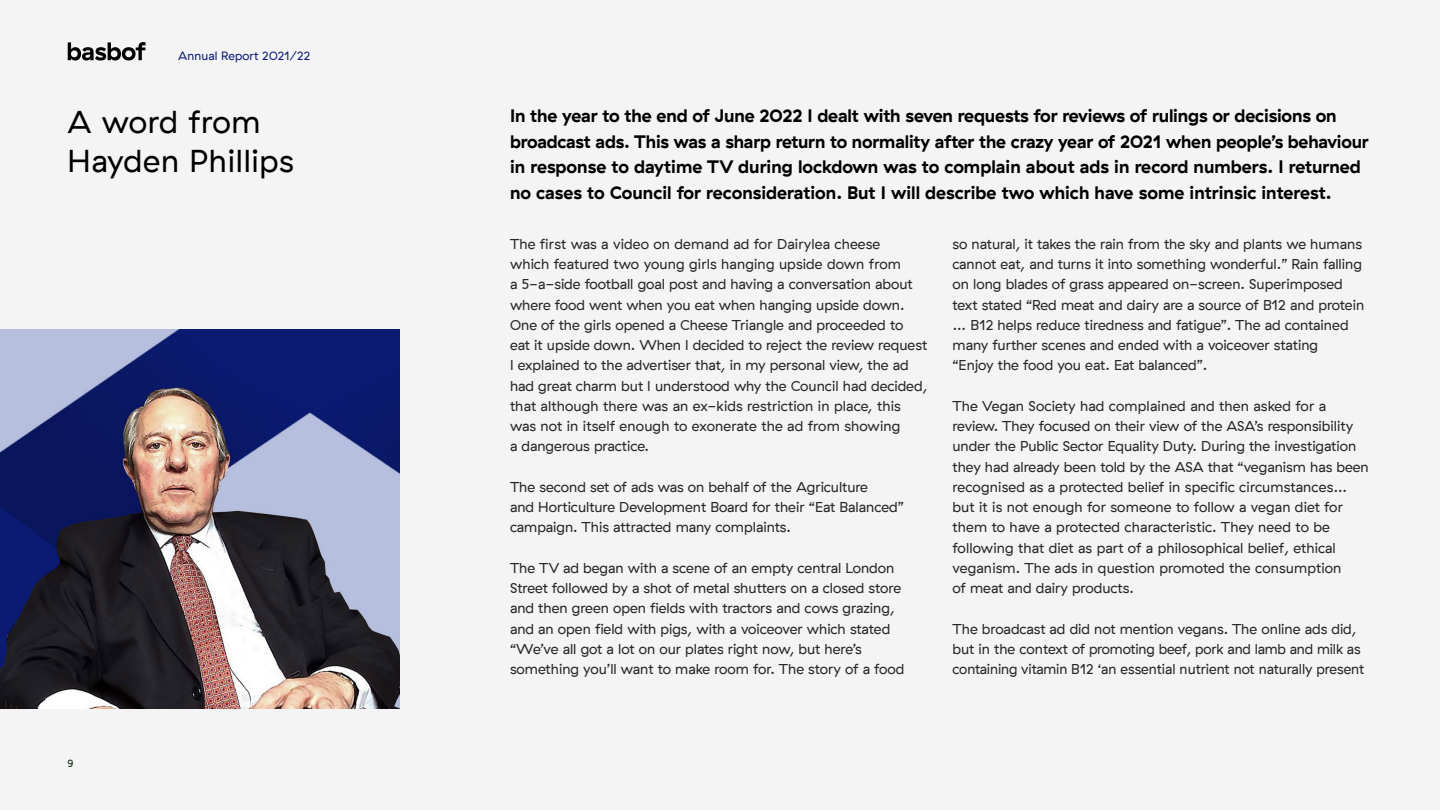
<style>
.page{position:relative;width:1440px;height:810px;background:#f3f4f3}
.page>*{position:absolute;margin:0;border:0;box-sizing:border-box;transform-origin:0 0}
.t1{font:31.5px/39px "GT Haptik";letter-spacing:.02em;color:#000}
.t2{font:700 18px/25.5px "GT Haptik";letter-spacing:-.01em;color:#000}
.t3{font:14.25px/20.2px "GT Haptik";color:#262626}
.t4{font:12px "GT Haptik";letter-spacing:.01em;color:#0b1b73}
.t5{font:10.5px "GT Haptik";color:#002007}
</style>
<div class="page">
<img style="left:0;top:330px;width:399px;height:379px">
<svg style="left:68px;top:42px;width:78px;height:19px"></svg>
<p class="t4" style="left:178px;top:49px;width:134px">Annual Report 2021/22</p>
<h1 class="t1" style="left:68px;top:103px;width:228px">A word from<br>Hayden Phillips</h1>
<p class="t5" style="left:68px;top:758px;width:7px">9</p>
<p class="t2" style="left:510px;top:103px;width:860px">In the year to the end of June 2022 I dealt with seven requests for reviews of rulings or decisions on broadcast ads. This was a sharp return to normality after the crazy year of 2021 when people’s behaviour in response to daytime TV during lockdown was to complain about ads in record numbers. I returned no cases to Council for reconsideration. But I will describe two which have some intrinsic interest.</p>
<p class="t3" style="left:510px;top:234px;width:419px">The first was a video on demand ad for Dairylea cheese<br>which featured two young girls hanging upside down from<br>a 5-a-side football goal post and having a conversation about where food went when you eat when hanging upside down.<br>One of the girls opened a Cheese Triangle and proceeded to<br>eat it upside down. When I decided to reject the review request I explained to the advertiser that, in my personal view, the ad had great charm but I understood why the Council had decided, that although there was an ex-kids restriction in place, this was not in itself enough to exonerate the ad from showing<br>a dangerous practice.</p>
<p class="t3" style="left:510px;top:477px;width:395px">The second set of ads was on behalf of the Agriculture<br>and Horticulture Development Board for their “Eat Balanced” campaign. This attracted many complaints.</p>
<p class="t3" style="left:510px;top:558px;width:396px">The TV ad began with a scene of an empty central London Street followed by a shot of metal shutters on a closed store and then green open fields with tractors and cows grazing, and an open field with pigs, with a voiceover which stated “We’ve all got a lot on our plates right now, but here’s something you’ll want to make room for. The story of a food</p>
<p class="t3" style="left:953px;top:234px;width:413px">so natural, it takes the rain from the sky and plants we humans cannot eat, and turns it into something wonderful.” Rain falling on long blades of grass appeared on-screen. Superimposed text stated “Red meat and dairy are a source of B12 and protein … B12 helps reduce tiredness and fatigue”. The ad contained many further scenes and ended with a voiceover stating<br>“Enjoy the food you eat. Eat balanced”.</p>
<p class="t3" style="left:953px;top:396px;width:418px">The Vegan Society had complained and then asked for a review. They focused on their view of the ASA’s responsibility under the Public Sector Equality Duty. During the investigation they had already been told by the ASA that “veganism has been recognised as a protected belief in specific circumstances… but it is not enough for someone to follow a vegan diet for them to have a protected characteristic. They need to be following that diet as part of a philosophical belief, ethical veganism. The ads in question promoted the consumption<br>of meat and dairy products.</p>
<p class="t3" style="left:953px;top:619px;width:413px">The broadcast ad did not mention vegans. The online ads did, but in the context of promoting beef, pork and lamb and milk as containing vitamin B12 ‘an essential nutrient not naturally present</p>
</div>
